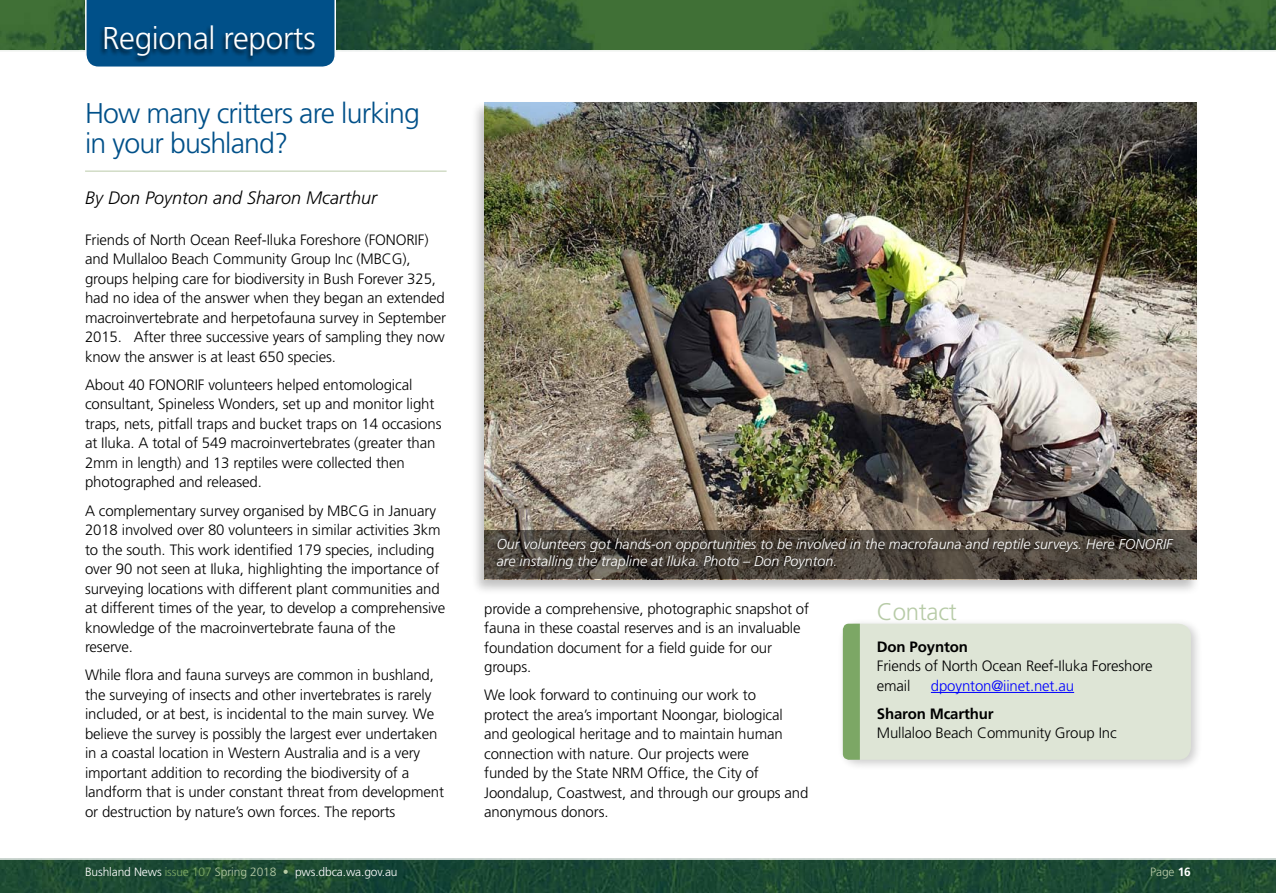
<style>
.page{position:relative;width:1276px;height:893px;background:#fff}
.page>*{position:absolute;margin:0;border:0;box-sizing:border-box;transform-origin:0 0}
.t1{font:300 31.5px "Frutiger";letter-spacing:-.01em;color:#fff}
.t2{font:300 28.5px/30px "Frutiger";letter-spacing:-.03em;color:#005089}
.t3{font:300 24px "Frutiger";letter-spacing:-.01em;color:#b7cba7}
.t4{font:italic 300 18px "Frutiger";color:#000}
.t5{font:300 15px/19.5px "Frutiger";letter-spacing:-.01em;color:#000}
.t6{font:700 15px "Frutiger";letter-spacing:-.01em;color:#000}
.t7{font:300 15px "Frutiger";letter-spacing:-.01em;color:#00f}
.t8{font:italic 300 14.25px/17.2px "Frutiger";color:#fff}
.t9{font:300 12px "Frutiger";letter-spacing:-.01em;color:#fff}
.t10{font:300 12px "Frutiger";color:#b7cba7}
.s1{color:#7ca765}
.s2{color:#b7cba7}
.s3{font-weight:700;color:#fff}
</style>
<div class="page">
<div style="left:470px;top:100px;width:731px;height:495px;background:#000;opacity:.25"></div>
<img style="left:484px;top:102px;width:712px;height:429px">
<hr style="left:85px;top:170px;width:361px;height:2px;background:#d1dcc6">
<div style="left:837px;top:618px;width:365px;height:153px;background:#000;opacity:.2"></div>
<div style="left:843px;top:624px;width:348px;height:136px;background:#dee5d6;border-radius:13px"></div>
<svg style="left:843px;top:624px;width:17px;height:136px;background:#7da766"></svg>
<hr style="left:931px;top:692px;width:143px;height:1px;background:#00f">
<svg style="left:484px;top:531px;width:712px;height:48px;background:#49423a"></svg>
<div style="left:493px;top:537px;width:682px;height:36px;background:#000;opacity:.5"></div>
<img style="left:0;top:860px;width:1276px;height:33px">
<img style="left:0;top:0;width:1276px;height:50px">
<svg style="left:84px;top:0;width:253px;height:67px;background:#0c588d"></svg>
<div style="left:99px;top:25px;width:217px;height:38px;background:#000;opacity:.75"></div>
<h1 class="t1" style="left:102px;top:20px;width:215px">Regional reports</h1>
<h2 class="t2" style="left:85px;top:99px;width:336px">How many critters are lurking in your bushland?</h2>
<p class="t4" style="left:85px;top:188px;width:294px">By Don Poynton and Sharon Mcarthur</p>
<p class="t5" style="left:85px;top:230px;width:362px">Friends of North Ocean Reef-Iluka Foreshore (FONORIF) and Mullaloo Beach Community Group Inc (MBCG), groups helping care for biodiversity in Bush Forever 325, had no idea of the answer when they began an extended macroinvertebrate and herpetofauna survey in September 2015. After three successive years of sampling they now know the answer is at least 650 species.</p>
<p class="t5" style="left:85px;top:375px;width:358px">About 40 FONORIF volunteers helped entomological consultant, Spineless Wonders, set up and monitor light traps, nets, pitfall traps and bucket traps on 14 occasions at Iluka. A total of 549 macroinvertebrates (greater than 2mm in length) and 13 reptiles were collected then photographed and released.</p>
<p class="t5" style="left:85px;top:501px;width:362px">A complementary survey organised by MBCG in January 2018 involved over 80 volunteers in similar activities 3km to the south. This work identified 179 species, including over 90 not seen at Iluka, highlighting the importance of surveying locations with different plant communities and at different times of the year, to develop a comprehensive knowledge of the macroinvertebrate fauna of the reserve.</p>
<p class="t5" style="left:85px;top:665px;width:360px">While flora and fauna surveys are common in bushland, the surveying of insects and other invertebrates is rarely included, or at best, is incidental to the main survey. We believe the survey is possibly the largest ever undertaken in a coastal location in Western Australia and is a very important addition to recording the biodiversity of a landform that is under constant threat from development or destruction by nature’s own forces. The reports</p>
<p class="t8" style="left:497px;top:535px;width:677px">Our volunteers got hands-on opportunities to be involved in the macrofauna and reptile surveys. Here FONORIF are installing the trapline at Iluka. Photo – Don Poynton.</p>
<p class="t5" style="left:484px;top:599px;width:326px">provide a comprehensive, photographic snapshot of fauna in these coastal reserves and is an invaluable foundation document for a field guide for our groups.</p>
<p class="t5" style="left:484px;top:685px;width:326px">We look forward to continuing our work to<br>protect the area’s important Noongar, biological and geological heritage and to maintain human connection with nature. Our projects were<br>funded by the State NRM Office, the City of Joondalup, Coastwest, and through our groups and anonymous donors.</p>
<h3 class="t3" style="left:877px;top:598px;width:81px">Contact</h3>
<p class="t6" style="left:877px;top:638px;width:93px">Don Poynton</p>
<p class="t5" style="left:877px;top:657px;width:277px">Friends of North Ocean Reef-Iluka Foreshore email</p>
<p class="t7" style="left:931px;top:677px;width:145px">dpoynton@iinet.net.au</p>
<p class="t6" style="left:877px;top:705px;width:118px">Sharon Mcarthur</p>
<p class="t5" style="left:877px;top:724px;width:241px">Mullaloo Beach Community Group Inc</p>
<p class="t9" style="left:85px;top:865px;width:314px">Bushland News <span class="s1">issue 107</span> <span class="s2">Spring 2018 •</span> pws.dbca.wa.gov.au</p>
<p class="t10" style="left:1150px;top:865px;width:42px">Page <span class="s3">16</span></p>
</div>
